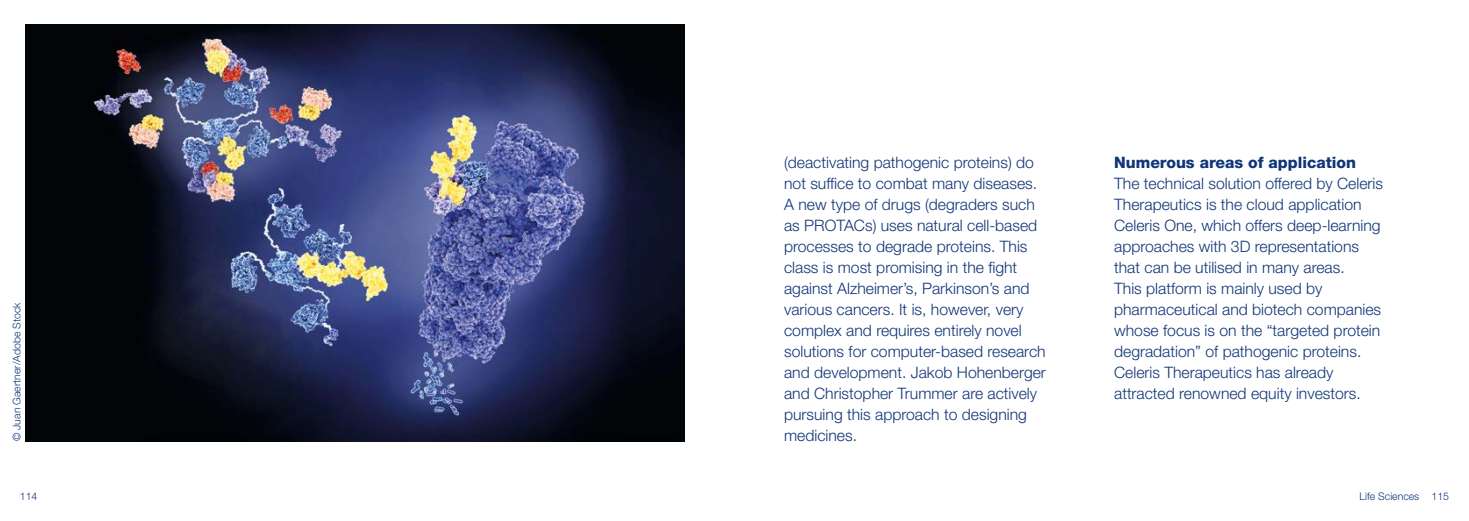
<style>
.page{position:relative;width:1469px;height:521px;background:#fff}
.page>*{position:absolute;margin:0;border:0;box-sizing:border-box;transform-origin:0 0}
.P_Lauftext{font:300 15.75px/21px "Helvetica Neue LT Std";color:#103578}
.H5_fette_überschrift{font:800 15.75px "Helvetica Neue LT Std";color:#103578}
.t1{font:300 10.5px "Helvetica Neue LT Std";color:#103578}
</style>
<div class="page">
<img style="left:25px;top:25px;width:660px;height:416px">
<p class="t1" style="left:10px;top:441px;width:140px;rotate:-90deg">© Juan Gaertner/Adobe Stock</p>
<p class="t1" style="left:20px;top:490px;width:19px">114</p>
<p class="P_Lauftext" style="left:784px;top:152px;width:263px">(deactivating pathogenic proteins) do not suffice to combat many diseases.<br>A new type of drugs (degraders such as PROTACs) uses natural cell-based processes to degrade proteins. This class is most promising in the fight against Alzheimer’s, Parkinson’s and various cancers. It is, however, very complex and requires entirely novel solutions for computer-based research and development. Jakob Hohenberger and Christopher Trummer are actively pursuing this approach to designing medicines.</p>
<h5 class="H5_fette_überschrift" style="left:1114px;top:153px;width:243px">Numerous areas of application</h5>
<p class="P_Lauftext" style="left:1114px;top:173px;width:270px">The technical solution offered by Celeris Therapeutics is the cloud application Celeris One, which offers deep-learning approaches with 3D representations that can be utilised in many areas.<br>This platform is mainly used by pharmaceutical and biotech companies whose focus is on the “targeted protein degradation” of pathogenic proteins.<br>Celeris Therapeutics has already attracted renowned equity investors.</p>
<p class="t1" style="left:1359px;top:490px;width:91px">Life Sciences 115</p>
</div>
